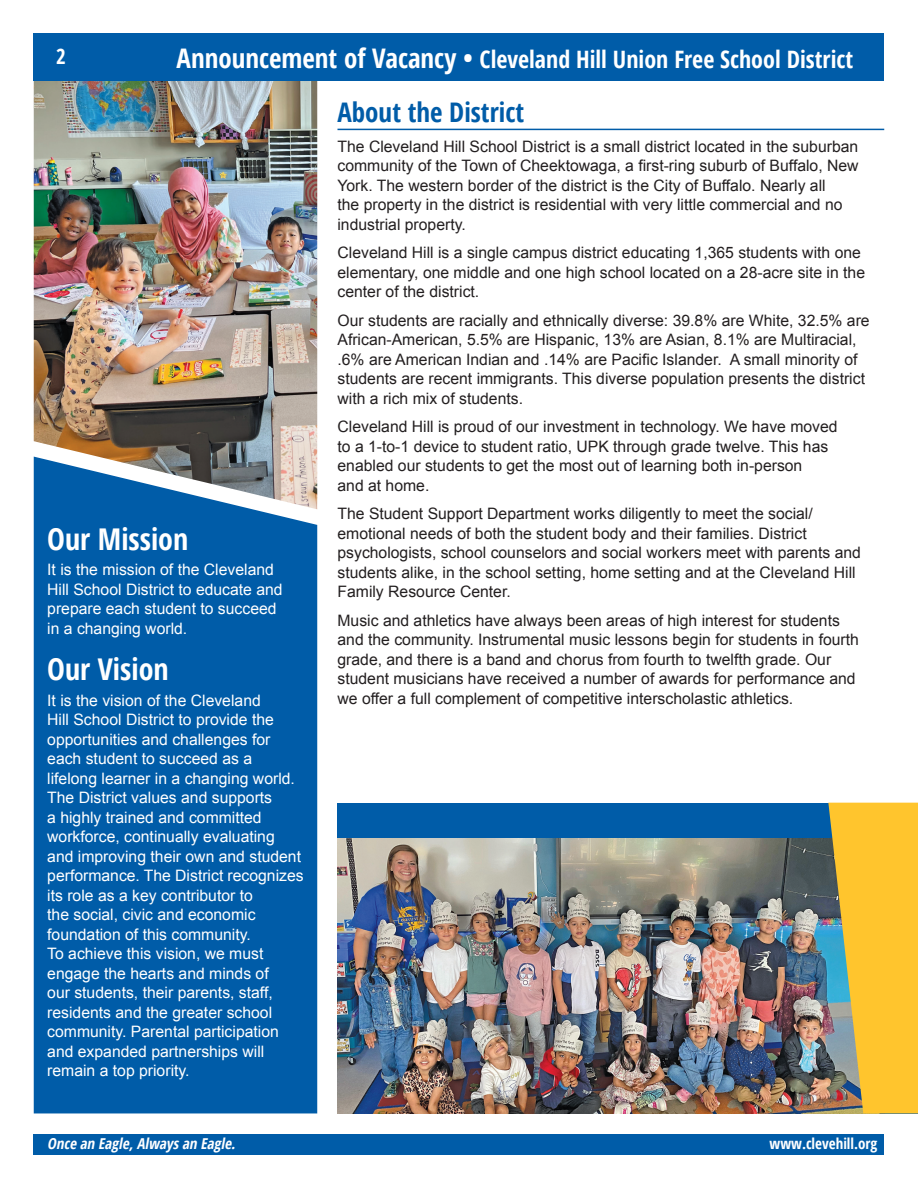
<style>
.page{position:relative;width:918px;height:1188px;background:#fff}
.page>*{position:absolute;margin:0;border:0;box-sizing:border-box;transform-origin:0 0}
.Subhead{font:700 condensed 30px "Open Sans";color:#fff}
.Heading{font:700 condensed 27px "Open Sans";color:#005ca8}
.Heading-2{font:700 condensed 24px "Open Sans";color:#fff}
.reverse_text{font:700 condensed 21px "Open Sans";color:#fff}
.text{font:15.75px/19.5px "Arial";color:#231f20}
.text-2{font:15.75px/19.5px "Arial";color:#fff}
.reverse_text-2{font:italic 700 condensed 15px "Open Sans";color:#fff}
.reverse_text-3{font:700 condensed 15px "Open Sans";color:#fff}
.s1{font-size:27px}
</style>
<div class="page">
<img style="left:34px;top:81px;width:283px;height:376px">
<div style="left:34px;top:457px;width:283px;height:656px;background:#005ca8"></div>
<hr style="left:338px;top:129px;width:546px;height:1px;background:#005ca8">
<div style="left:34px;top:34px;width:850px;height:47px;background:#005ca8"></div>
<div style="left:34px;top:1134px;width:850px;height:20px;background:#005ca8"></div>
<div style="left:338px;top:803px;width:580px;height:310px;background:#005ca8"></div>
<img style="left:338px;top:838px;width:490px;height:275px">
<svg style="left:828px;top:803px;width:90px;height:310px"></svg>
<p class="reverse_text" style="left:56px;top:42px;width:11px">2</p>
<p class="Heading-2" style="left:177px;top:42px;width:678px"><span class="s1">Announcement of Vacancy •</span> Cleveland Hill Union Free School District</p>
<h1 class="Subhead" style="left:47px;top:518px;width:143px">Our Mission</h1>
<h1 class="text-2" style="left:47px;top:560px;width:237px">It is the mission of the Cleveland<br>Hill School District to educate and prepare each student to succeed in a changing world.</h1>
<h1 class="Subhead" style="left:47px;top:648px;width:123px">Our Vision</h1>
<h1 class="text-2" style="left:47px;top:690px;width:258px">It is the vision of the Cleveland<br>Hill School District to provide the opportunities and challenges for each student to succeed as a lifelong learner in a changing world.<br>The District values and supports<br>a highly trained and committed workforce, continually evaluating and improving their own and student performance. The District recognizes its role as a key contributor to<br>the social, civic and economic foundation of this community.<br>To achieve this vision, we must engage the hearts and minds of<br>our students, their parents, staff, residents and the greater school community. Parental participation and expanded partnerships will remain a top priority.</h1>
<p class="Heading" style="left:338px;top:93px;width:188px">About the District</p>
<h1 class="text" style="left:338px;top:137px;width:523px">The Cleveland Hill School District is a small district located in the suburban community of the Town of Cheektowaga, a first-ring suburb of Buffalo, New York. The western border of the district is the City of Buffalo. Nearly all<br>the property in the district is residential with very little commercial and no industrial property.</h1>
<h1 class="text" style="left:338px;top:243px;width:529px">Cleveland Hill is a single campus district educating 1,365 students with one elementary, one middle and one high school located on a 28-acre site in the center of the district.</h1>
<h1 class="text" style="left:338px;top:311px;width:534px">Our students are racially and ethnically diverse: 39.8% are White, 32.5% are African-American, 5.5% are Hispanic, 13% are Asian, 8.1% are Multiracial, .6% are American Indian and .14% are Pacific Islander. A small minority of students are recent immigrants. This diverse population presents the district with a rich mix of students.</h1>
<h1 class="text" style="left:338px;top:417px;width:502px">Cleveland Hill is proud of our investment in technology. We have moved to a 1-to-1 device to student ratio, UPK through grade twelve. This has enabled our students to get the most out of learning both in-person<br>and at home.</h1>
<h1 class="text" style="left:338px;top:504px;width:525px">The Student Support Department works diligently to meet the social/ emotional needs of both the student body and their families. District psychologists, school counselors and social workers meet with parents and students alike, in the school setting, home setting and at the Cleveland Hill Family Resource Center.</h1>
<h1 class="text" style="left:338px;top:611px;width:523px">Music and athletics have always been areas of high interest for students and the community. Instrumental music lessons begin for students in fourth grade, and there is a band and chorus from fourth to twelfth grade. Our student musicians have received a number of awards for performance and we offer a full complement of competitive interscholastic athletics.</h1>
<p class="reverse_text-2" style="left:47px;top:1133px;width:193px">Once an Eagle,Alwaysan Eagle.</p>
<p class="reverse_text-3" style="left:770px;top:1133px;width:109px">www.clevehill.org</p>
</div>
